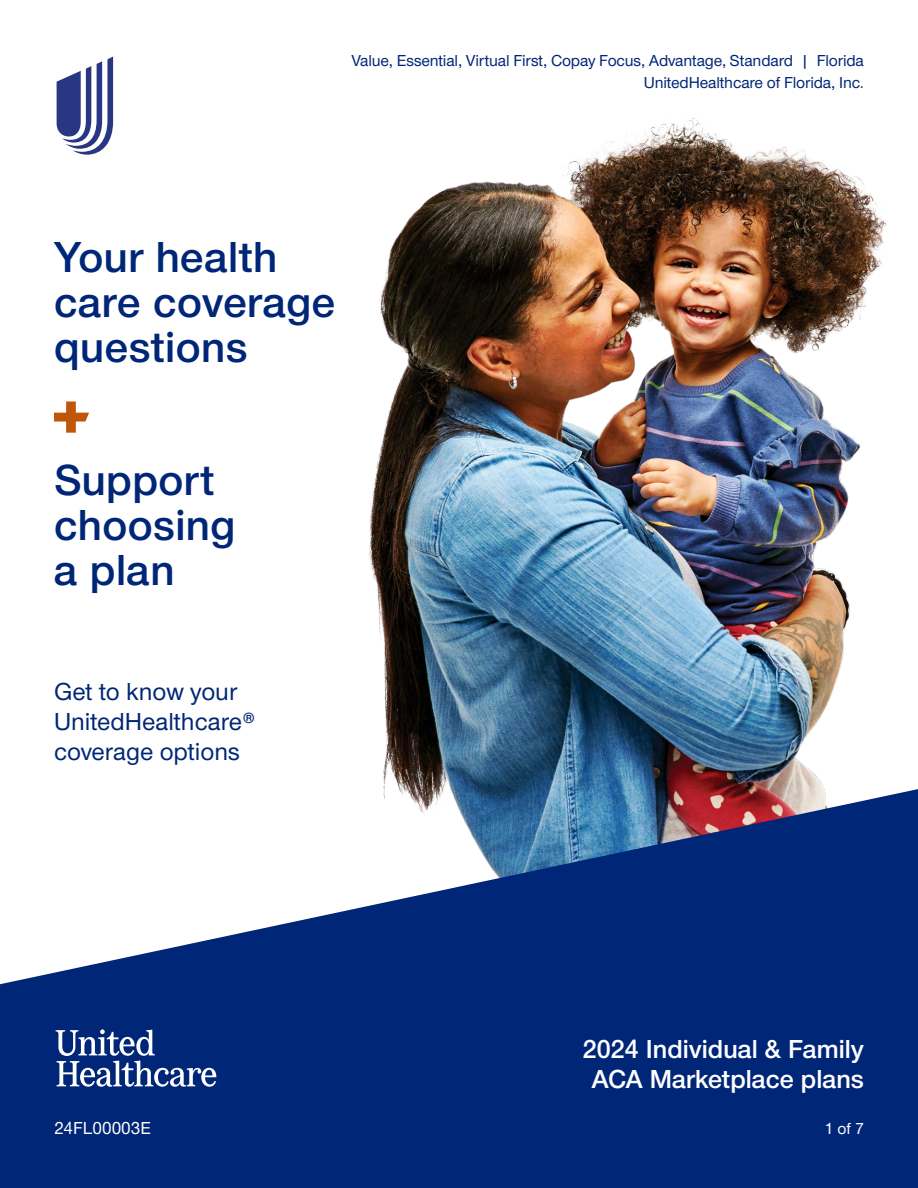
<style>
.page{position:relative;width:918px;height:1188px;background:#fff}
.page>*{position:absolute;margin:0;border:0;box-sizing:border-box;transform-origin:0 0}
.t1{font:600 45px/45px "UHC Sans";letter-spacing:.01em;color:#002677}
.t2{font:600 27px/30px "UHC Sans";color:#fff;text-align:center}
.t3{font:500 25.5px/30px "UHC Sans";color:#002677}
.t4{font:500 18px "UHC Sans";color:#fff}
.t5{font:500 16.5px "UHC Sans";letter-spacing:-.01em;color:#002677}
.t6{font:500 16.5px "UHC Sans";color:#fff}
</style>
<div class="page">
<img style="left:56px;top:56px;width:831px;height:733px">
<svg style="left:57px;top:57px;width:56px;height:98px"></svg>
<svg style="left:54px;top:401px;width:35px;height:32px"></svg>
<svg style="left:0;top:789px;width:918px;height:399px;fill:#002677"></svg>
<svg style="left:56px;top:1029px;width:160px;height:58px"></svg>
<p class="t5" style="left:351px;top:49px;width:459px">Value, Essential, Virtual First, Copay Focus, Advantage, Standard |</p>
<p class="t5" style="left:817px;top:49px;width:49px">Florida</p>
<p class="t5" style="left:644px;top:72px;width:222px">UnitedHealthcare of Florida, Inc.</p>
<h1 class="t1" style="left:54px;top:233px;width:283px">Your health care coverage questions</h1>
<h1 class="t1" style="left:54px;top:456px;width:183px">Support choosing a plan</h1>
<p class="t3" style="left:54px;top:675px;width:203px">Get to know your<br>UnitedHealthcare® coverage options</p>
<p class="t2" style="left:583px;top:1033px;width:283px">2024 Individual &amp; Family<br>ACA Marketplace plans</p>
<p class="t4" style="left:54px;top:1116px;width:99px">24FL00003E</p>
<p class="t6" style="left:825px;top:1117px;width:41px">1 of 7</p>
</div>
